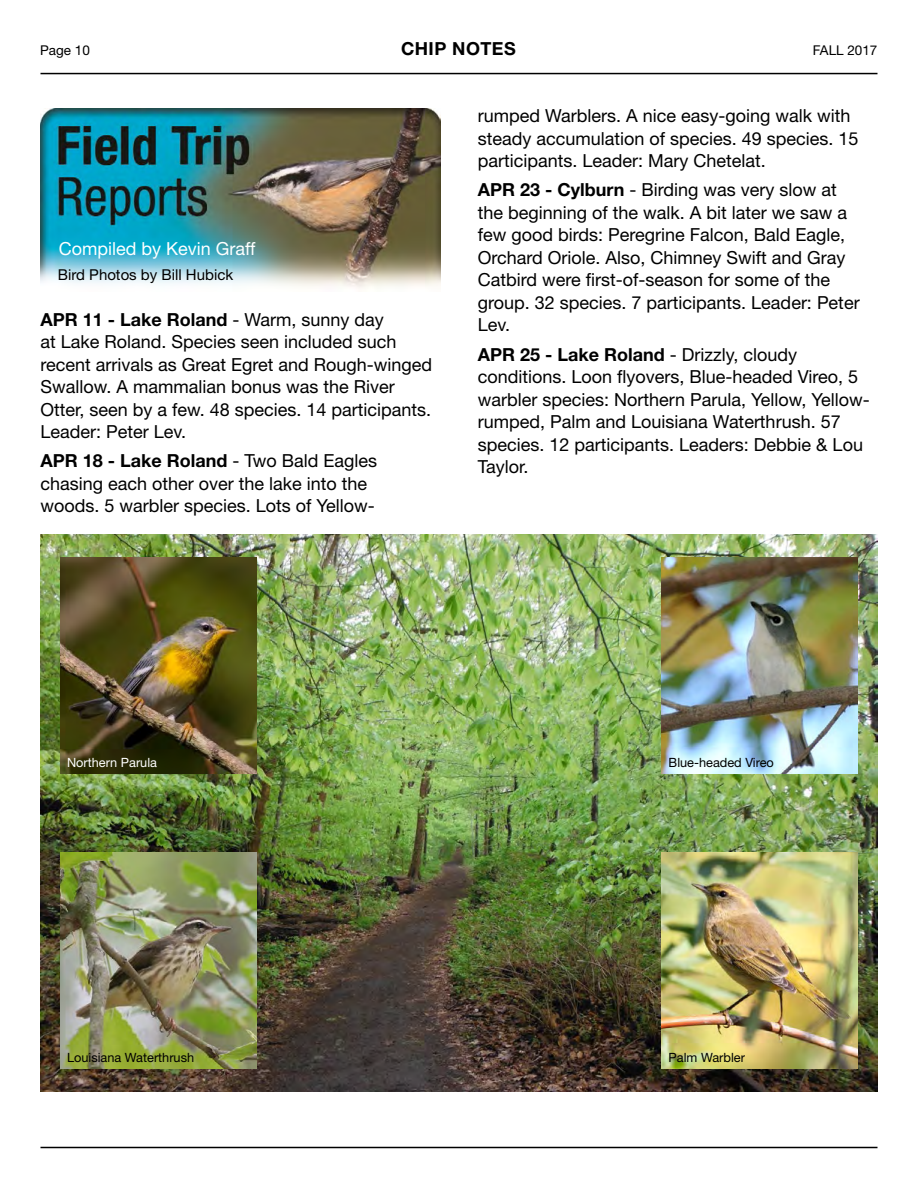
<style>
.page{position:relative;width:918px;height:1188px;background:#fff}
.page>*{position:absolute;margin:0;border:0;box-sizing:border-box;transform-origin:0 0}
.t1{font:18px/22.5px "Helvetica Neue";color:#000}
.t2{font:18px "Helvetica Neue";color:#fff}
.t3{font:700 18px "Helvetica Neue";letter-spacing:.025em;color:#000}
.t4{font:15px "Helvetica Neue";color:#000}
.t5{font:13.5px "Helvetica Neue";color:#000}
.t6{font:12.75px "Helvetica Neue";color:#000}
.t7{font:12.75px "Helvetica Neue";color:#fff}
.s1{font-weight:700}
</style>
<div class="page">
<hr style="left:40px;top:73px;width:838px;height:1px;background:#000">
<hr style="left:40px;top:1147px;width:838px;height:1px;background:#000">
<img style="left:40px;top:108px;width:400px;height:180px">
<img style="left:40px;top:535px;width:837px;height:556px">
<img style="left:662px;top:557px;width:195px;height:216px">
<img style="left:662px;top:852px;width:196px;height:216px">
<img style="left:60px;top:557px;width:196px;height:216px">
<img style="left:60px;top:852px;width:196px;height:216px">
<p class="t5" style="left:40px;top:42px;width:51px">Page 10</p>
<p class="t3" style="left:401px;top:37px;width:116px">CHIP NOTES</p>
<p class="t5" style="left:813px;top:42px;width:66px">FALL 2017</p>
<p class="t2" style="left:59px;top:238px;width:198px">Compiled by Kevin Graff</p>
<p class="t4" style="left:58px;top:266px;width:177px">Bird Photos by Bill Hubick</p>
<p class="t1" style="left:41px;top:308px;width:393px"><span class="s1">APR 11 - Lake Roland</span> - Warm, sunny day<br>at Lake Roland. Species seen included such recent arrivals as Great Egret and Rough-winged Swallow. A mammalian bonus was the River Otter, seen by a few. 48 species. 14 participants.<br>Leader: Peter Lev.</p>
<p class="t1" style="left:41px;top:449px;width:338px"><span class="s1">APR 18 - Lake Roland</span> - Two Bald Eagles chasing each other over the lake into the woods. 5 warbler species. Lots of Yellow-</p>
<p class="t1" style="left:478px;top:104px;width:382px">rumped Warblers. A nice easy-going walk with steady accumulation of species. 49 species. 15 participants. Leader: Mary Chetelat.</p>
<p class="t1" style="left:478px;top:179px;width:383px"><span class="s1">APR 23 - Cylburn</span> - Birding was very slow at the beginning of the walk. A bit later we saw a few good birds: Peregrine Falcon, Bald Eagle, Orchard Oriole. Also, Chimney Swift and Gray Catbird were first-of-season for some of the group. 32 species. 7 participants. Leader: Peter Lev.</p>
<p class="t1" style="left:478px;top:343px;width:393px"><span class="s1">APR 25 - Lake Roland</span> - Drizzly, cloudy conditions. Loon flyovers, Blue-headed Vireo, 5 warbler species: Northern Parula, Yellow, Yellow&shy;rumped, Palm and Louisiana Waterthrush. 57 species. 12 participants. Leaders: Debbie &amp; Lou Taylor.</p>
<p class="t7" style="left:67px;top:755px;width:91px">Northern Parula</p>
<p class="t6" style="left:669px;top:755px;width:107px">Blue-headed Vireo</p>
<p class="t6" style="left:67px;top:1049px;width:129px">Louisiana Waterthrush</p>
<p class="t6" style="left:669px;top:1049px;width:78px">Palm Warbler</p>
</div>
